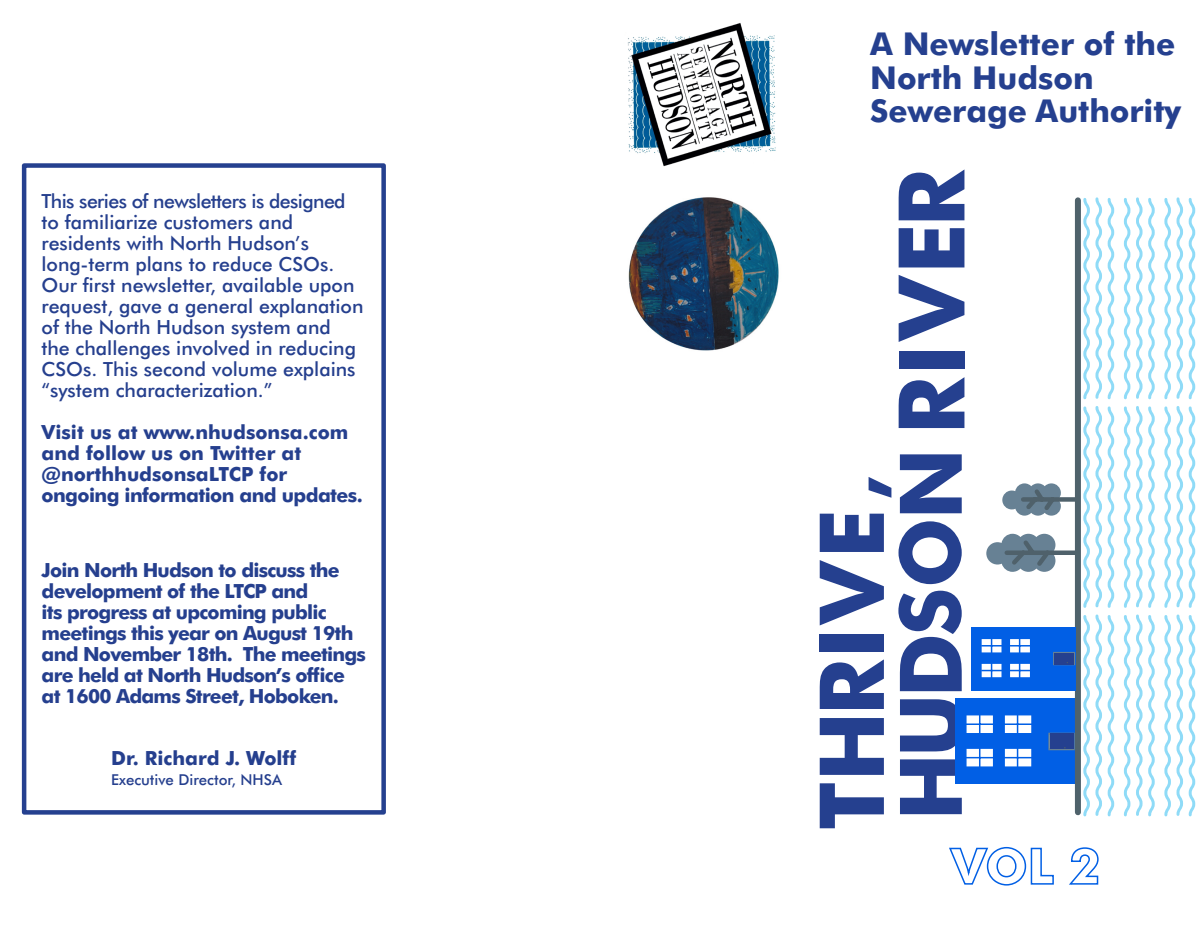
<style>
.page{position:relative;width:1202px;height:932px;background:#fff}
.page>*{position:absolute;margin:0;border:0;box-sizing:border-box;transform-origin:0 0}
.t1{font:700 31.5px/33.5px "Futura BT";color:#25408f}
.t2{font:500 19.5px/21px "Futura BT";color:#253f8e}
.t3{font:700 19.5px/21px "Futura BT";letter-spacing:-.04em;color:#253f8e}
.t4{font:700 19.5px/21px "Futura BT";color:#253f8e}
.t5{font:500 15px "Futura BT";color:#253f8e}
</style>
<div class="page">
<div style="left:22px;top:163px;width:364px;height:651px;border:4px solid #25408f"></div>
<img style="left:628px;top:197px;width:151px;height:154px">
<img style="left:628px;top:23px;width:148px;height:143px">
<svg style="left:949px;top:846px;width:105px;height:40px"></svg>
<svg style="left:1069px;top:847px;width:30px;height:38px"></svg>
<svg style="left:819px;top:783px;width:65px;height:45px"></svg>
<svg style="left:819px;top:718px;width:65px;height:56px"></svg>
<svg style="left:819px;top:659px;width:65px;height:50px"></svg>
<div style="left:819px;top:634px;width:65px;height:17px;background:#25408f"></div>
<svg style="left:819px;top:560px;width:65px;height:65px"></svg>
<svg style="left:819px;top:513px;width:65px;height:39px"></svg>
<svg style="left:868px;top:477px;width:23px;height:20px"></svg>
<svg style="left:900px;top:759px;width:61px;height:55px"></svg>
<svg style="left:900px;top:699px;width:55px;height:52px"></svg>
<svg style="left:898px;top:590px;width:63px;height:101px"></svg>
<svg style="left:898px;top:521px;width:63px;height:63px"></svg>
<svg style="left:900px;top:454px;width:61px;height:59px"></svg>
<svg style="left:898px;top:377px;width:66px;height:51px"></svg>
<div style="left:898px;top:351px;width:66px;height:17px;background:#25408f"></div>
<svg style="left:898px;top:275px;width:66px;height:67px"></svg>
<svg style="left:898px;top:228px;width:66px;height:39px"></svg>
<svg style="left:898px;top:170px;width:66px;height:50px"></svg>
<div style="left:955px;top:698px;width:120px;height:86px;background:#015fe5"></div>
<div style="left:966px;top:715px;width:27px;height:18px;background:#fff;border:2px solid #fff"></div>
<svg style="left:966px;top:748px;width:15px;height:18px"></svg>
<hr style="left:965px;top:723px;width:30px;height:2px;background:#015fe5">
<hr style="left:979px;top:709px;width:1px;height:30px;background:#015fe5">
<hr style="left:965px;top:757px;width:30px;height:1px;background:#015fe5">
<hr style="left:979px;top:742px;width:1px;height:30px;background:#015fe5">
<div style="left:971px;top:627px;width:104px;height:63px;background:#015fe5"></div>
<svg style="left:1123px;top:197px;width:32px;height:620px"></svg>
<svg style="left:981px;top:197px;width:134px;height:620px"></svg>
<svg style="left:1164px;top:197px;width:32px;height:620px"></svg>
<p class="t2" style="left:42px;top:190px;width:323px">This series of newsletters is designed to familiarize customers and residents with North Hudson’s long-term plans to reduce CSOs.<br>Our first newsletter, available upon request, gave a general explanation of the North Hudson system and the challenges involved in reducing CSOs. This second volume explains “system characterization.”</p>
<p class="t4" style="left:42px;top:421px;width:308px">Visit us at www.nhudsonsa.com and follow us on Twitter at</p>
<p class="t3" style="left:42px;top:463px;width:323px">@northhudsonsaLTCP for ongoing information and updates.</p>
<p class="t3" style="left:42px;top:559px;width:326px">Join North Hudson to discuss the development of the LTCP and<br>its progress at upcoming public meetings this year on August 19th and November 18th. The meetings are held at North Hudson’s office at 1600 Adams Street, Hoboken.</p>
<p class="t4" style="left:111px;top:747px;width:187px">Dr. Richard J. Wolff</p>
<p class="t5" style="left:111px;top:770px;width:172px">Executive Director, NHSA</p>
<p class="t1" style="left:870px;top:27px;width:307px">A Newsletter of the</p>
<p class="t1" style="left:870px;top:60px;width:313px">North Hudson<br>Sewerage Authority</p>
</div>
